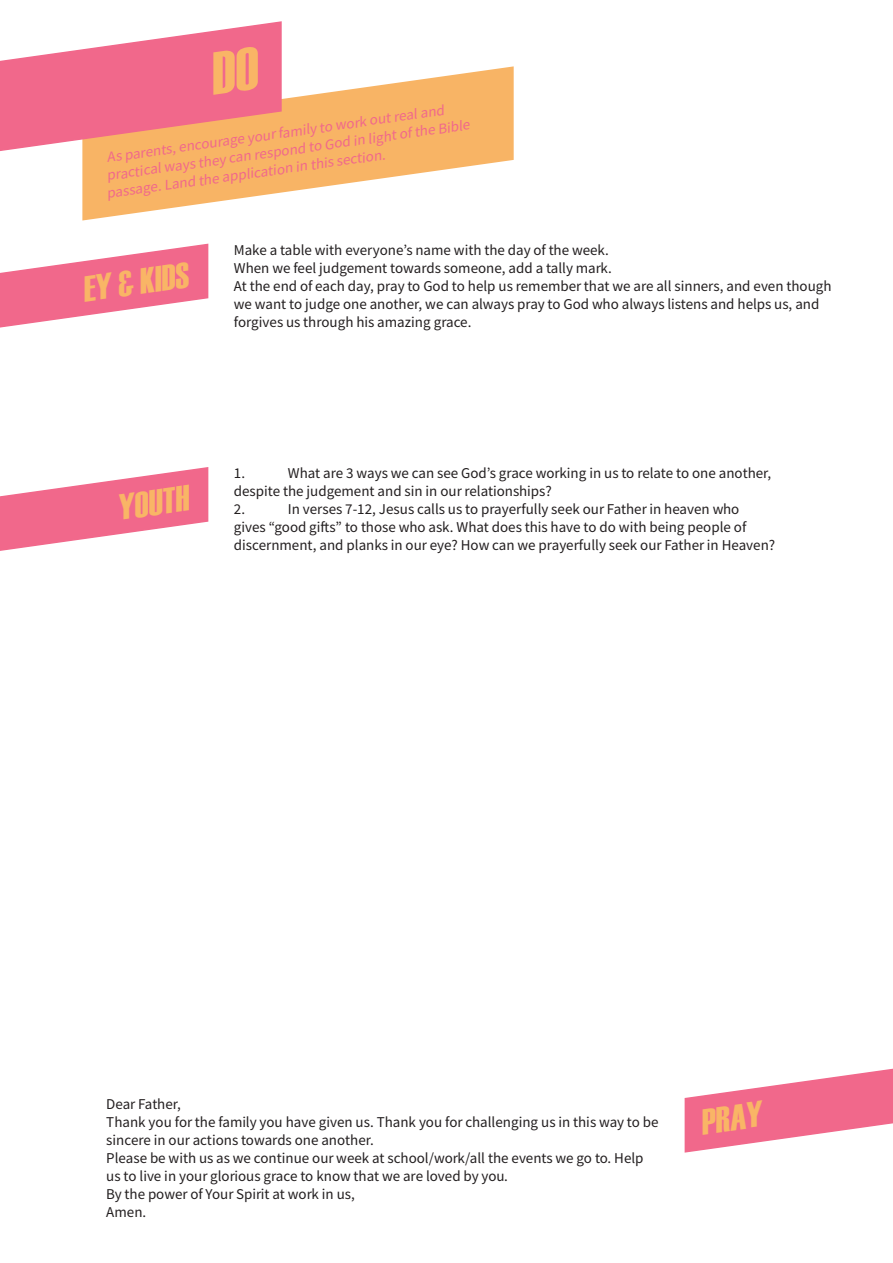
<style>
.page{position:relative;width:893px;height:1263px;background:#fff}
.page>*{position:absolute;margin:0;border:0;box-sizing:border-box;transform-origin:0 0}
.t1{font:36px "Haettenschweiler";color:#f9b566}
.t2{font:15px/18px "Source Sans Variable";color:#231f20}
.t3{font:14.85px/17.9px "Source Sans Variable";color:#f1688b}
</style>
<div class="page">
<svg style="left:82px;top:66px;width:432px;height:154px;fill:#f8b465"></svg>
<svg style="left:0;top:467px;width:209px;height:84px"></svg>
<svg style="left:684px;top:1068px;width:209px;height:85px"></svg>
<svg style="left:0;top:243px;width:209px;height:85px"></svg>
<svg style="left:0;top:21px;width:282px;height:131px"></svg>
<p class="t3" style="left:101px;top:149px;width:370px;text-indent:5px;rotate:-8deg">As parents, encourage your family to work out real and practical ways they can respond to God in light of the Bible passage. Land the application in this section.</p>
<p class="t1" style="left:79px;top:265px;width:108px;rotate:-8deg">EY &amp; KIDS</p>
<p class="t2" style="left:234px;top:241px;width:377px">Make a table with everyone’s name with the day of the week.</p>
<p class="t2" style="left:234px;top:259px;width:379px">When we feel judgement towards someone, add a tally mark.</p>
<p class="t2" style="left:234px;top:277px;width:599px">At the end of each day, pray to God to help us remember that we are all sinners, and even though we want to judge one another, we can always pray to God who always listens and helps us, and forgives us through his amazing grace.</p>
<p class="t1" style="left:114px;top:483px;width:73px;rotate:-8deg">YOUTH</p>
<p class="t2" style="left:234px;top:464px;width:539px;text-indent:54px">What are 3 ways we can see God’s grace working in us to relate to one another, despite the judgement and sin in our relationships?</p>
<p class="t2" style="left:234px;top:500px;width:13px">2.</p>
<p class="t2" style="left:234px;top:464px;width:13px">1.</p>
<p class="t2" style="left:234px;top:500px;width:543px;text-indent:54px">In verses 7-12, Jesus calls us to prayerfully seek our Father in heaven who gives “good gifts” to those who ask. What does this have to do with being people of discernment, and planks in our eye? How can we prayerfully seek our Father in Heaven?</p>
<p class="t2" style="left:106px;top:1095px;width:76px">Dear Father,</p>
<p class="t2" style="left:106px;top:1113px;width:554px">Thank you for the family you have given us. Thank you for challenging us in this way to be sincere in our actions towards one another.</p>
<p class="t2" style="left:106px;top:1149px;width:539px">Please be with us as we continue our week at school/work/all the events we go to. Help us to live in your glorious grace to know that we are loved by you.</p>
<p class="t2" style="left:106px;top:1185px;width:250px">By the power of Your Spirit at work in us,</p>
<p class="t2" style="left:106px;top:1203px;width:41px">Amen.</p>
<p class="t1" style="left:697px;top:1098px;width:62px;rotate:-8deg">PRAY</p>
</div>
